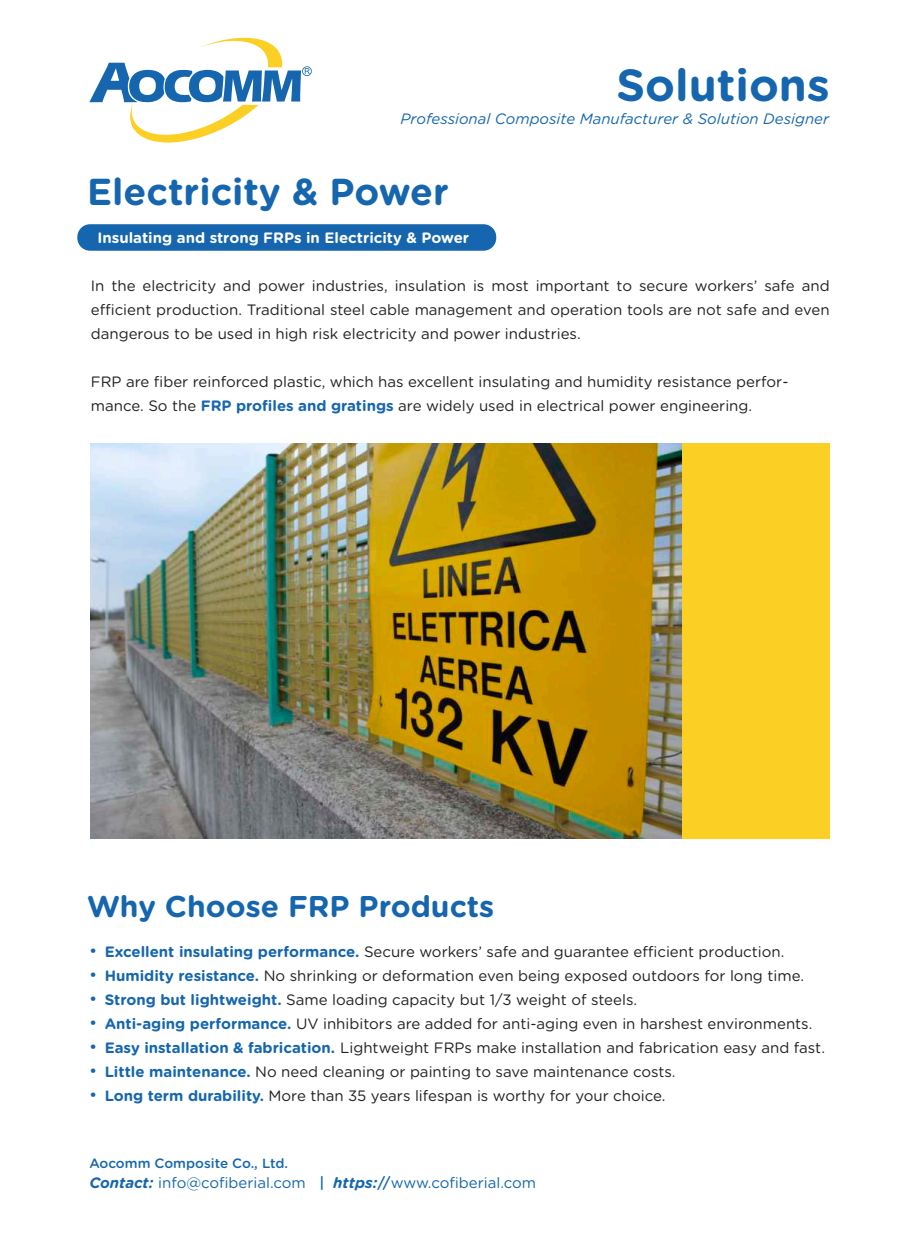
<style>
.page{position:relative;width:919px;height:1238px;background:#fff}
.page>*{position:absolute;margin:0;border:0;box-sizing:border-box;transform-origin:0 0}
.t1{font:700 45px "Gotham Rounded";color:#1566ae}
.t2{font:700 37.5px "Gotham Rounded";color:#1566ae}
.t3{font:700 30px "Gotham Rounded";color:#1566ae}
.t4{font:15px/24px "Gotham Rounded";color:#231f20}
.t5{font:15px "Gotham Rounded";color:#1566ae}
.t6{font:italic 15px "Gotham Rounded";color:#1566ae}
.t7{font:700 15px "Gotham Rounded";color:#fff}
.t8{font:700 15px/24px "Gotham Rounded";color:#1566ae;text-align:justify}
.t9{font:500 13.5px "Gotham Rounded";color:#1566ae}
.s1{font-weight:700;color:#1566ae}
.s2{font-weight:700;font-style:italic}
.s3{font-weight:500}
</style>
<div class="page">
<svg style="left:89px;top:38px;width:223px;height:105px"></svg>
<div style="left:611px;top:443px;width:218px;height:395px;background:#fbcf24"></div>
<img style="left:91px;top:443px;width:590px;height:395px">
<div style="left:77px;top:224px;width:419px;height:27px;background:#1566ae;border-radius:13px"></div>
<h1 class="t1" style="left:616px;top:65px;width:215px">Solutions</h1>
<p class="t6" style="left:400px;top:112px;width:430px">Professional Composite Manufacturer &amp; Solution Designer</p>
<h2 class="t2" style="left:87px;top:175px;width:363px">Electricity &amp; Power</h2>
<p class="t7" style="left:97px;top:231px;width:373px">Insulating and strong FRPs in Electricity &amp; Power</p>
<p class="t4" style="left:91px;top:274px;width:740px;text-align:justify">In the electricity and power industries, insulation is most important to secure workers’ safe and efficient production. Traditional steel cable management and operation tools are not safe and even dangerous to be used in high risk electricity and power industries.</p>
<p class="t4" style="left:91px;top:370px;width:699px">FRP are fiber reinforced plastic, which has excellent insulating and humidity resistance perfor&shy;mance. So the <span class="s1">FRP profiles and gratings</span> are widely used in electrical power engineering.</p>
<h3 class="t3" style="left:87px;top:893px;width:408px">Why Choose FRP Products</h3>
<p class="t4" style="left:105px;top:940px;width:721px"><span class="s1">Excellent insulating performance.</span> Secure workers’ safe and guarantee efficient production.<br><span class="s1">Humidity resistance.</span> No shrinking or deformation even being exposed outdoors for long time.<br><span class="s1">Strong but lightweight.</span> Same loading capacity but 1/3 weight of steels.<br><span class="s1">Anti-aging performance.</span> UV inhibitors are added for anti-aging even in harshest environments.<br><span class="s1">Easy installation &amp; fabrication.</span> Lightweight FRPs make installation and fabrication easy and fast.<br><span class="s1">Little maintenance.</span> No need cleaning or painting to save maintenance costs.<br><span class="s1">Long term durability.</span> More than 35 years lifespan is worthy for your choice.</p>
<p class="t8" style="left:89px;top:939px;width:9px">• • • • • • •</p>
<p class="t9" style="left:89px;top:1157px;width:200px">Aocomm Composite Co., Ltd.</p>
<p class="t5" style="left:89px;top:1175px;width:448px"><span class="s2">Contact:</span> info@cofiberial.com <span class="s3">|</span> <span class="s2">https:</span><span class="s3">//</span>www.cofiberial.com</p>
</div>
